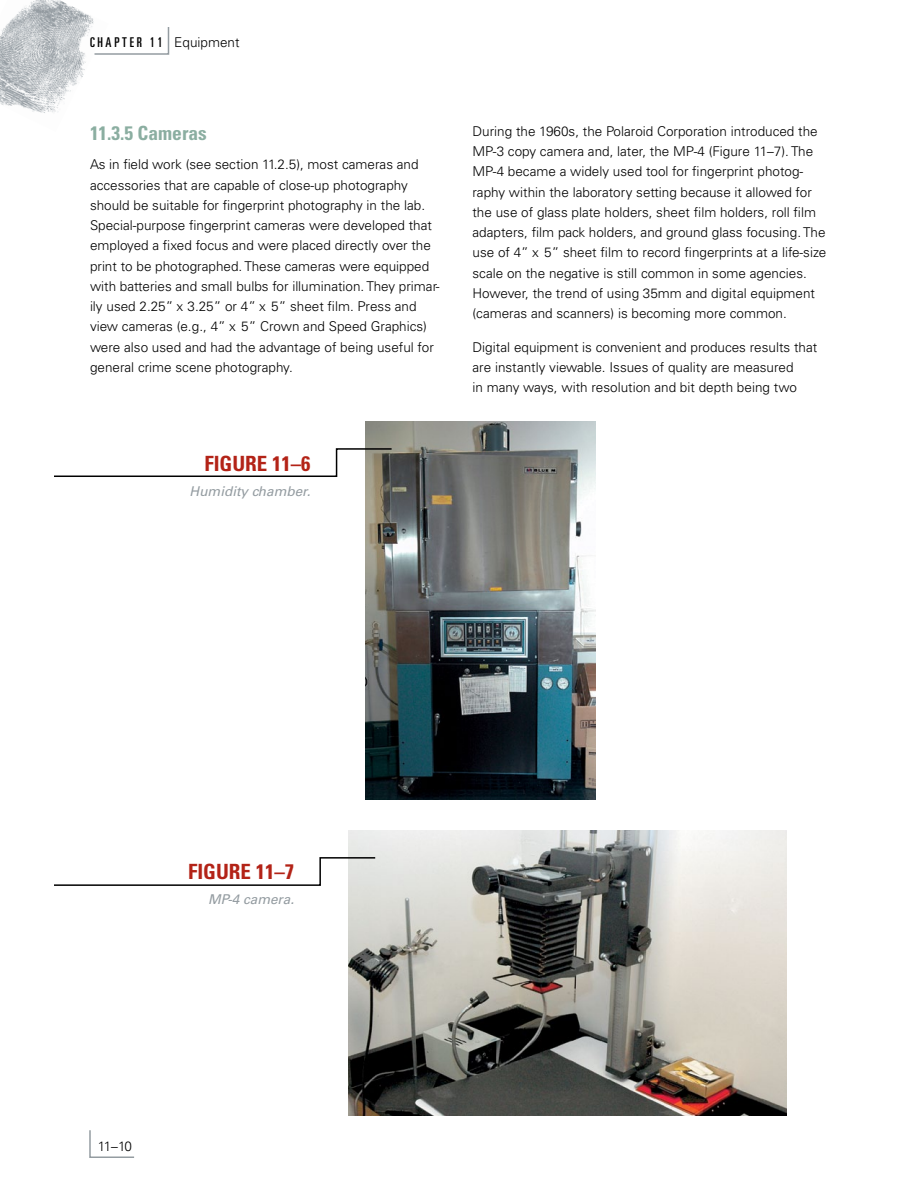
<style>
.page{position:relative;width:918px;height:1188px;background:#fff}
.page>*{position:absolute;margin:0;border:0;box-sizing:border-box;transform-origin:0 0}
.Fig_Number_title{font:700 condensed 21px "Univers LT Std";color:#b32317}
.L2_Head{font:700 condensed 19.5px "Univers LT Std";color:#8baea1}
.body_text{font:300 13.5px/20.2px "Univers LT Std";color:#000}
.Figure_descritpion{font:italic 13.5px "Univers LT Std";color:#949ca1}
.t1{font:ultra-condensed 13.5px "Univers LT Std";letter-spacing:.2em;color:#000}
.s1{font-weight:300;font-stretch:normal}
</style>
<div class="page">
<img style="left:0;top:0;width:94px;height:113px">
<img style="left:365px;top:422px;width:230px;height:378px">
<img style="left:348px;top:830px;width:439px;height:286px">
<svg style="left:54px;top:447px;width:339px;height:31px"></svg>
<svg style="left:54px;top:856px;width:323px;height:31px"></svg>
<svg style="left:89px;top:1130px;width:46px;height:28px"></svg>
<svg style="left:93px;top:26px;width:77px;height:30px"></svg>
<p class="t1" style="left:90px;top:35px;width:151px">CHAPTER 11 <span class="s1">Equipment</span></p>
<p class="L2_Head" style="left:90px;top:121px;width:118px">11.3.5 Cameras</p>
<p class="body_text" style="left:90px;top:154px;width:351px">As in field work (see section 11.2.5), most cameras and accessories that are capable of close-up photography should be suitable for fingerprint photography in the lab.<br>Special-purpose fingerprint cameras were developed that employed a fixed focus and were placed directly over the print to be photographed. These cameras were equipped with batteries and small bulbs for illumination. They primar&shy;ily used 2.25” x 3.25” or 4” x 5” sheet film. Press and view cameras (e.g., 4” x 5” Crown and Speed Graphics) were also used and had the advantage of being useful for general crime scene photography.</p>
<p class="Fig_Number_title" style="left:204px;top:450px;width:108px">FIGURE 11–6</p>
<p class="Figure_descritpion" style="left:190px;top:483px;width:122px">Humidity chamber.</p>
<p class="body_text" style="left:472px;top:121px;width:355px">During the 1960s, the Polaroid Corporation introduced the MP-3 copy camera and, later, the MP-4 (Figure 11–7). The MP-4 became a widely used tool for fingerprint photog&shy;raphy within the laboratory setting because it allowed for the use of glass plate holders, sheet film holders, roll film adapters, film pack holders, and ground glass focusing. The use of 4” x 5” sheet film to record fingerprints at a life-size scale on the negative is still common in some agencies.<br>However, the trend of using 35mm and digital equipment (cameras and scanners) is becoming more common.</p>
<p class="body_text" style="left:472px;top:337px;width:346px">Digital equipment is convenient and produces results that are instantly viewable. Issues of quality are measured<br>in many ways, with resolution and bit depth being two</p>
<p class="Fig_Number_title" style="left:188px;top:859px;width:108px">FIGURE 11–7</p>
<p class="Figure_descritpion" style="left:208px;top:891px;width:88px">MP-4 camera.</p>
<p class="body_text" style="left:98px;top:1136px;width:36px">11–10</p>
</div>
